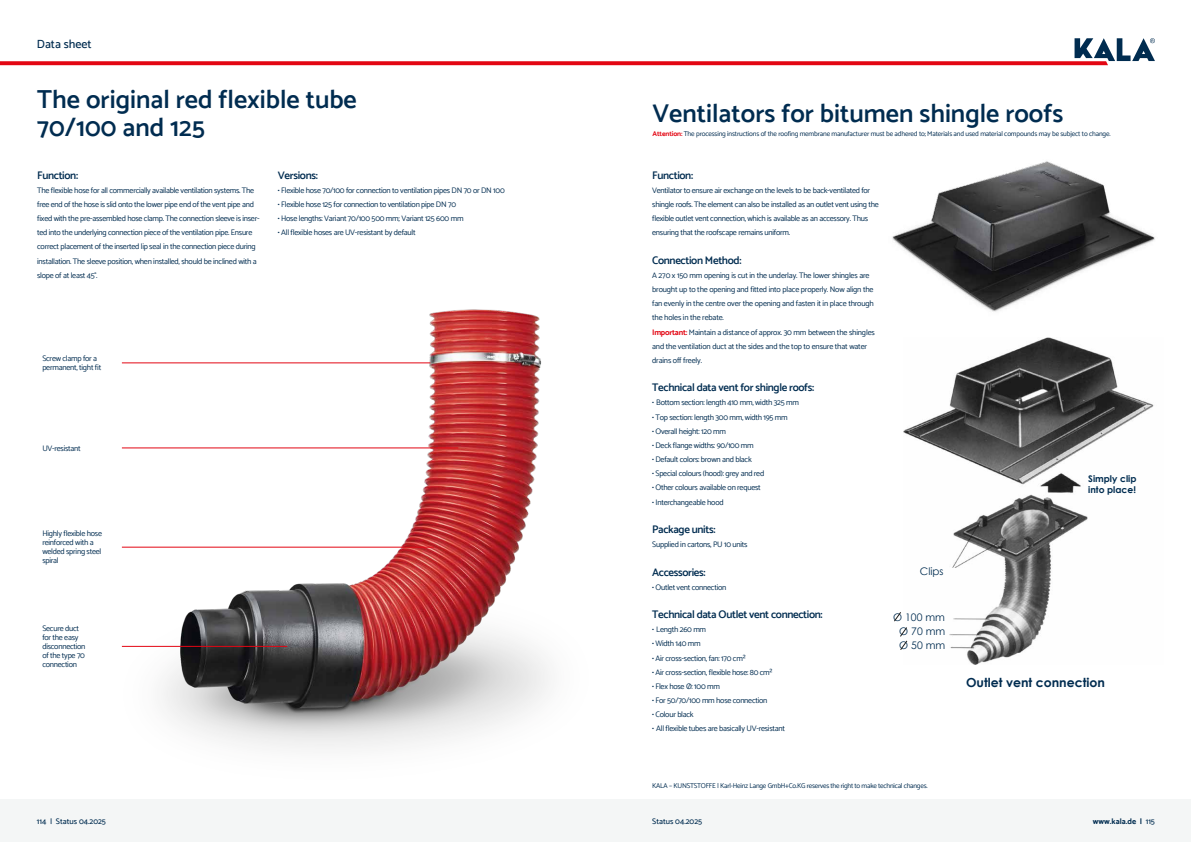
<style>
.page{position:relative;width:1191px;height:842px;background:#fff}
.page>*{position:absolute;margin:0;border:0;box-sizing:border-box;transform-origin:0 0}
.t1{font:600 26px/28px "Catamaran";color:#002c50}
.t2{font:700 12.5px "Century Gothic";color:#002c50}
.t3{font:500 12px "Catamaran";color:#002c50}
.t4{font:600 11px "Catamaran";letter-spacing:-.03em;color:#002c50}
.t5{font:10.4px/13.4px "Century Gothic";color:#002c50}
.t6{font:700 9.2px/11.2px "Century Gothic";color:#002c50}
.t7{font:8px/14.2px "Catamaran";letter-spacing:-.03em;color:#002c50}
.t8{font:500 8px "Catamaran";color:#002c50}
.t9{font:700 8px "Catamaran";color:#002c50}
.t10{font:7px "Catamaran";letter-spacing:-.02em;color:#002c50}
.s1{font-weight:700;color:#e30613}
.s2{font-weight:500}
</style>
<div class="page">
<div style="left:0;top:799px;width:595px;height:43px;background:#f4f6f6"></div>
<div style="left:596px;top:799px;width:595px;height:43px;background:#f4f6f6"></div>
<svg style="left:0;top:38px;width:1155px;height:27px"></svg>
<img style="left:121px;top:309px;width:475px;height:491px">
<img style="left:892px;top:161px;width:263px;height:177px">
<img style="left:903px;top:338px;width:251px;height:327px">
<svg style="left:894px;top:612px;width:13px;height:38px"></svg>
<hr style="left:122px;top:363px;width:308px;height:1px;background:#e30613">
<hr style="left:122px;top:448px;width:336px;height:1px;background:#e30613">
<hr style="left:122px;top:547px;width:312px;height:1px;background:#e30613">
<hr style="left:122px;top:646px;width:165px;height:1px;background:#e30613">
<h3 class="t3" style="left:37px;top:36px;width:56px">Data sheet</h3>
<h1 class="t1" style="left:37px;top:85px;width:321px">The original red flexible tube<br>70/100 and 125</h1>
<h3 class="t4" style="left:37px;top:168px;width:42px">Function:</h3>
<p class="t7" style="left:37px;top:183px;width:224px">The flexible hose for all commercially available ventilation systems. The free end of the hose is slid onto the lower pipe end of the vent pipe and fixed with the pre-assembled hose clamp. The connection sleeve is inser&shy;ted into the underlying connection piece of the ventilation pipe. Ensure correct placement of the inserted lip seal in the connection piece during installation. The sleeve position, when installed, should be inclined with a slope of at least 45°.</p>
<h3 class="t4" style="left:278px;top:168px;width:41px">Versions:</h3>
<p class="t7" style="left:278px;top:183px;width:228px">• Flexible hose 70/100 for connection to ventilation pipes DN 70 or DN 100</p>
<p class="t7" style="left:278px;top:197px;width:180px">• Flexible hose 125 for connection to ventilation pipe DN 70</p>
<p class="t7" style="left:278px;top:211px;width:187px">• Hose lengths: Variant 70/100 500 mm; Variant 125 600 mm</p>
<p class="t7" style="left:278px;top:225px;width:139px">• All flexible hoses are UV-resistant by default</p>
<p class="t7" style="left:42px;top:354px;width:60px;line-height:9px">Screw clamp for a permanent, tight fit</p>
<p class="t7" style="left:42px;top:441px;width:40px">UV-resistant</p>
<p class="t7" style="left:42px;top:529px;width:61px;line-height:9px">Highly flexible hose reinforced with a welded spring steel spiral</p>
<p class="t7" style="left:42px;top:624px;width:45px;line-height:9px">Secure duct for the easy disconnection of the type 70 connection</p>
<h1 class="t1" style="left:652px;top:99px;width:412px">Ventilators for bitumen shingle roofs</h1>
<p class="t10" style="left:652px;top:130px;width:460px"><span class="s1">Attention:</span> The processing instructions of the roofing membrane manufacturer must be adhered to; Materials and used material compounds may be subject to change.</p>
<h3 class="t4" style="left:652px;top:168px;width:42px">Function:</h3>
<p class="t7" style="left:652px;top:183px;width:228px">Ventilator to ensure air exchange on the levels to be back-ventilated for shingle roofs. The element can also be installed as an outlet vent using the flexible outlet vent connection, which is available as an accessory. Thus ensuring that the roofscape remains uniform.</p>
<h3 class="t4" style="left:652px;top:253px;width:91px">Connection Method:</h3>
<p class="t7" style="left:652px;top:268px;width:224px">A 270 x 150 mm opening is cut in the underlay. The lower shingles are brought up to the opening and fitted into place properly. Now align the fan evenly in the centre over the opening and fasten it in place through the holes in the rebate.<br><span class="s1">Important:</span> Maintain a distance of approx. 30 mm between the shingles and the ventilation duct at the sides and the top to ensure that water drains off freely.</p>
<h3 class="t4" style="left:652px;top:381px;width:163px">Technical data vent for shingle roofs:</h3>
<p class="t7" style="left:652px;top:395px;width:148px">• Bottom section: length 410 mm, width 325 mm</p>
<p class="t7" style="left:652px;top:410px;width:137px">• Top section: length 300 mm, width 195 mm</p>
<p class="t7" style="left:652px;top:424px;width:75px">• Overall height: 120 mm</p>
<p class="t7" style="left:652px;top:438px;width:103px">• Deck flange widths: 90/100 mm</p>
<p class="t7" style="left:652px;top:452px;width:101px">• Default colors: brown and black</p>
<p class="t7" style="left:652px;top:466px;width:114px">• Special colours (hood): grey and red</p>
<p class="t7" style="left:652px;top:481px;width:110px">• Other colours available on request</p>
<p class="t7" style="left:652px;top:495px;width:73px">• Interchangeable hood</p>
<h3 class="t4" style="left:652px;top:523px;width:65px">Package units:</h3>
<p class="t7" style="left:652px;top:537px;width:97px">Supplied in cartons, PU 10 units</p>
<h3 class="t4" style="left:652px;top:565px;width:55px">Accessories:</h3>
<p class="t7" style="left:652px;top:580px;width:76px">• Outlet vent connection</p>
<h3 class="t4" style="left:652px;top:608px;width:172px">Technical data Outlet vent connection:</h3>
<p class="t7" style="left:652px;top:622px;width:55px">• Length 260 mm</p>
<p class="t7" style="left:652px;top:636px;width:50px">• Width 140 mm</p>
<p class="t7" style="left:652px;top:651px;width:95px">• Air cross-section, fan: 170 cm²</p>
<p class="t7" style="left:652px;top:665px;width:122px">• Air cross-section, flexible hose: 80 cm²</p>
<p class="t7" style="left:652px;top:679px;width:69px">• Flex hose Ø: 100 mm</p>
<p class="t7" style="left:652px;top:693px;width:117px">• For 50/70/100 mm hose connection</p>
<p class="t7" style="left:652px;top:707px;width:43px">• Colour black</p>
<p class="t7" style="left:652px;top:721px;width:134px">• All flexible tubes are basically UV-resistant</p>
<h3 class="t5" style="left:920px;top:565px;width:25px">Clips</h3>
<h3 class="t5" style="left:893px;top:610px;width:53px">O 100 mm</h3>
<h3 class="t5" style="left:899px;top:625px;width:47px">O 70 mm<br>O 50 mm</h3>
<p class="t10" style="left:652px;top:782px;width:277px">KALA – KUNSTSTOFFE | Karl-Heinz Lange GmbH+Co.KG reserves the right to make technical changes.</p>
<p class="t6" style="left:1088px;top:473px;width:50px">Simply clip into place!</p>
<h2 class="t2" style="left:966px;top:673px;width:140px">Outlet vent connection</h2>
<p class="t8" style="left:37px;top:816px;width:71px">114 | Status 04.2025</p>
<p class="t8" style="left:652px;top:816px;width:52px">Status 04.2025</p>
<p class="t9" style="left:1092px;top:816px;width:64px">www.kala.de | <span class="s2">115</span></p>
</div>
